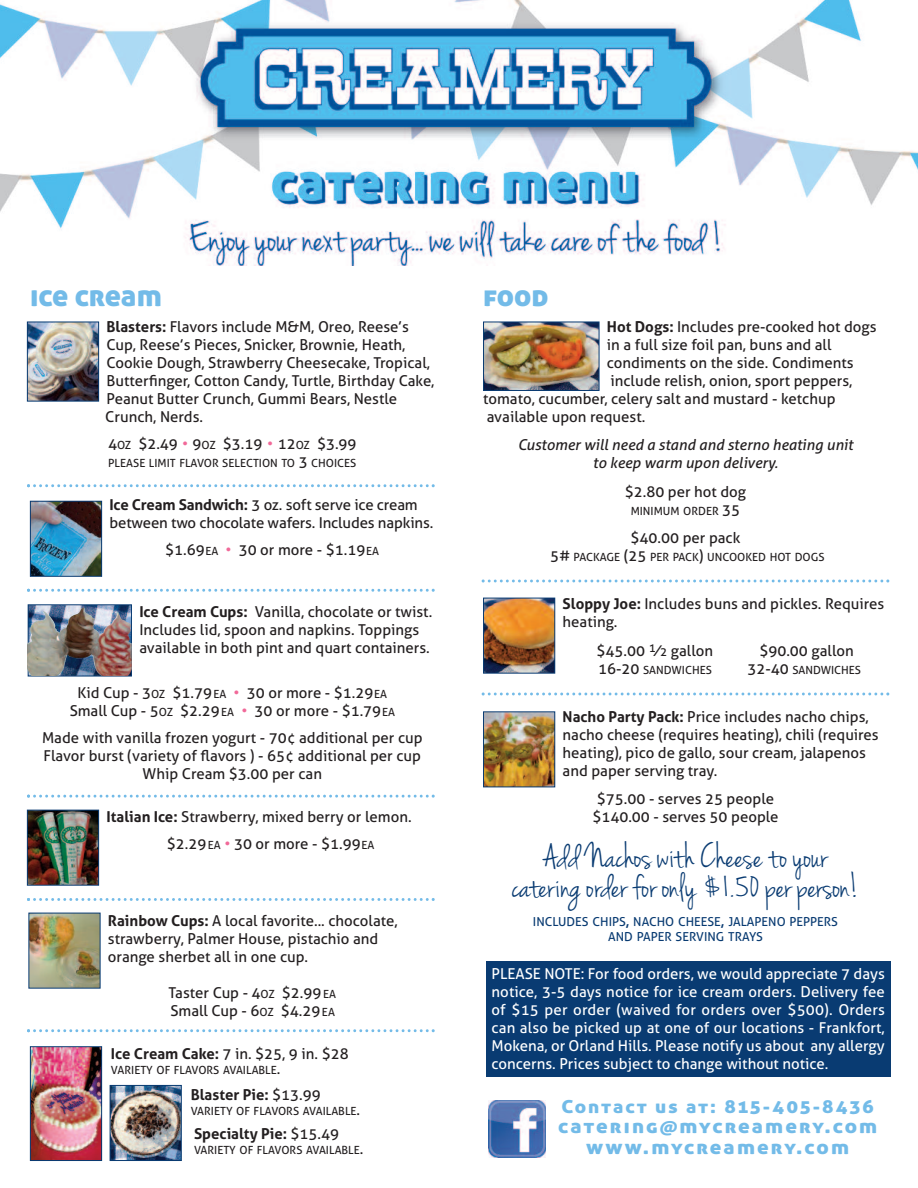
<style>
.page{position:relative;width:918px;height:1188px;background:#fff}
.page>*{position:absolute;margin:0;border:0;box-sizing:border-box;transform-origin:0 0}
.t1{font:36px/30px "Jenna Sue";color:#093b72;text-align:center}
.t2{font:30px "Aller Display";color:#73bbe8}
.t3{font:19.5px/20.1px "Aller Display";letter-spacing:.1em;color:#73bbe8;text-align:center;scale:1.1 1}
.t4{font:18px "Aller Display";letter-spacing:.095em;color:#73bbe8;scale:1.1 1}
.t5{font:15px/18px "Aller";color:#231f20}
.t6{font:15px/18px "Aller";color:#fff;text-align:justify}
.t7{font:italic 15px/18px "Aller";color:#231f20;text-align:center}
.t8{font:700 15px "Aller";color:#231f20}
.t9{font:12.3px/15px "Aller";color:#093b72;text-align:center}
.t10{font:11.25px "Aller";color:#231f20}
.s1{font-weight:700}
.s2{font-size:11.25px}
.s3{color:#f16999}
.s4{font-size:15px}
.s5{font-weight:400}
.s6{font-size:12px}
.s7{font-size:16.5px}
</style>
<div class="page">
<img style="left:1px;top:0;width:917px;height:265px">
<div style="left:486px;top:961px;width:405px;height:116px;background:#093b72"></div>
<svg style="left:482px;top:579px;width:407px;height:3px"></svg>
<svg style="left:482px;top:693px;width:407px;height:3px"></svg>
<svg style="left:27px;top:484px;width:408px;height:3px"></svg>
<svg style="left:27px;top:589px;width:408px;height:3px"></svg>
<svg style="left:27px;top:795px;width:408px;height:3px"></svg>
<svg style="left:27px;top:1029px;width:408px;height:3px"></svg>
<svg style="left:27px;top:898px;width:408px;height:3px"></svg>
<img style="left:29px;top:324px;width:68px;height:76px">
<div style="left:27px;top:322px;width:72px;height:80px;border:1px solid #093b72"></div>
<img style="left:32px;top:503px;width:68px;height:72px">
<div style="left:30px;top:501px;width:72px;height:76px;border:1px solid #093b72"></div>
<img style="left:30px;top:915px;width:68px;height:72px">
<img style="left:485px;top:324px;width:112px;height:65px">
<div style="left:483px;top:322px;width:116px;height:69px;border:1px solid #093b72"></div>
<img style="left:485px;top:600px;width:68px;height:72px">
<div style="left:483px;top:598px;width:72px;height:76px;border:1px solid #093b72"></div>
<img style="left:485px;top:713px;width:68px;height:72px">
<div style="left:483px;top:711px;width:72px;height:76px;border:1px solid #093b72"></div>
<img style="left:29px;top:812px;width:68px;height:72px">
<div style="left:27px;top:810px;width:72px;height:76px;border:1px solid #093b72"></div>
<img style="left:32px;top:1048px;width:68px;height:111px">
<div style="left:30px;top:1046px;width:72px;height:115px;border:1px solid #093b72"></div>
<img style="left:488px;top:1101px;width:57px;height:57px">
<img style="left:112px;top:1087px;width:68px;height:72px">
<div style="left:110px;top:1085px;width:72px;height:76px;border:1px solid #093b72"></div>
<img style="left:30px;top:606px;width:100px;height:2px">
<div style="left:28px;top:604px;width:104px;height:72px;border:1px solid #093b72"></div>
<img style="left:27px;top:608px;width:105px;height:68px">
<h2 class="t2" style="left:30px;top:276px;width:133px">ice cream</h2>
<p class="t5" style="left:105px;top:317px;width:331px"><span class="s1">Blasters:</span> Flavors include M&amp;M, Oreo, Reese’s Cup, Reese’s Pieces, Snicker, Brownie, Heath, Cookie Dough, Strawberry Cheesecake, Tropical, Butterfinger, Cotton Candy, Turtle, Birthday Cake, Peanut Butter Crunch, Gummi Bears, Nestle Crunch, Nerds.</p>
<p class="t5" style="left:108px;top:434px;width:250px">4<span class="s2">OZ</span> $2.49 <span class="s3">•</span> 9<span class="s2">OZ</span> $3.19 <span class="s3">•</span> 12<span class="s2">OZ</span> $3.99</p>
<p class="t10" style="left:108px;top:456px;width:250px">PLEASE LIMIT FLAVOR SELECTION TO <span class="s4">3</span> CHOICES</p>
<p class="t5" style="left:109px;top:496px;width:325px"><span class="s1">Ice Cream Sandwich:</span> 3 oz. soft serve ice cream between two chocolate wafers. Includes napkins.</p>
<p class="t5" style="left:165px;top:541px;width:216px">$1.69<span class="s2">EA</span> <span class="s3">•</span> 30 or more - $1.19<span class="s2">EA</span></p>
<p class="t5" style="left:139px;top:602px;width:294px"><span class="s1">Ice Cream Cups:</span> Vanilla, chocolate or twist.<br>Includes lid, spoon and napkins. Toppings available in both pint and quart containers.</p>
<p class="t5" style="left:70px;top:683px;width:327px;text-align:center">Kid Cup - 3<span class="s2">OZ</span> $1.79<span class="s2">EA</span> <span class="s3">•</span> 30 or more - $1.29<span class="s2">EA<br></span>Small Cup - 5<span class="s2">OZ</span> $2.29<span class="s2">EA</span> <span class="s3">•</span> 30 or more - $1.79<span class="s2">EA</span></p>
<p class="t5" style="left:42px;top:728px;width:382px;text-align:center">Made with vanilla frozen yogurt - 70¢ additional per cup<br>Flavor burst (variety of flavors ) - 65¢ additional per cup<br>Whip Cream $3.00 per can</p>
<p class="t5" style="left:167px;top:803px;width:246px;line-height:27px;text-indent:-60px"><span class="s1">Italian Ice:</span> Strawberry, mixed berry or lemon. $2.29<span class="s2">EA</span> <span class="s3">•</span> 30 or more - $1.99<span class="s2">EA</span></p>
<p class="t5" style="left:108px;top:911px;width:291px"><span class="s1">Rainbow Cups:</span> A local favorite... chocolate, strawberry, Palmer House, pistachio and orange sherbet all in one cup.</p>
<p class="t5" style="left:168px;top:983px;width:169px">Taster Cup - 4<span class="s2">OZ</span> $2.99<span class="s2">EA<br></span>Small Cup - 6<span class="s2">OZ</span> $4.29<span class="s2">EA</span></p>
<p class="t5" style="left:111px;top:1045px;width:239px"><span class="s1">Ice Cream Cake:</span> 7 in. $25, 9 in. $28</p>
<p class="t10" style="left:111px;top:1063px;width:171px">VARIETY OF FLAVORS AVAILABLE<span class="s4">.</span></p>
<p class="t8" style="left:191px;top:1085px;width:132px">Blaster Pie: <span class="s5">$13.99</span></p>
<p class="t10" style="left:191px;top:1104px;width:171px">VARIETY OF FLAVORS AVAILABLE<span class="s4">.</span></p>
<p class="t8" style="left:194px;top:1124px;width:147px">Specialty Pie: <span class="s5">$15.49</span></p>
<p class="t10" style="left:194px;top:1143px;width:171px">VARIETY OF FLAVORS AVAILABLE<span class="s4">.</span></p>
<h2 class="t2" style="left:483px;top:276px;width:67px">food</h2>
<p class="t5" style="left:607px;top:317px;width:271px"><span class="s1">Hot Dogs:</span> Includes pre-cooked hot dogs</p>
<p class="t5" style="left:607px;top:335px;width:226px">in a full size foil pan, buns and all</p>
<p class="t5" style="left:607px;top:353px;width:248px">condiments on the side. Condiments</p>
<p class="t5" style="left:611px;top:371px;width:243px">include relish, onion, sport peppers,</p>
<p class="t5" style="left:483px;top:389px;width:354px">tomato, cucumber, celery salt and mustard - ketchup</p>
<p class="t5" style="left:487px;top:407px;width:160px">available upon request.</p>
<p class="t7" style="left:518px;top:436px;width:337px">Customer will need a stand and sterno heating unit to keep warm upon delivery.</p>
<p class="t5" style="left:625px;top:482px;width:123px">$2.80 per hot dog</p>
<p class="t10" style="left:631px;top:504px;width:111px">MINIMUM ORDER <span class="s4">35</span></p>
<p class="t5" style="left:631px;top:529px;width:111px">$40.00 per pack</p>
<p class="t10" style="left:550px;top:550px;width:276px"><span class="s4">5#</span> PACKAGE <span class="s4">(25</span> PER PACK<span class="s4">)</span> UNCOOKED HOT DOGS</p>
<p class="t5" style="left:563px;top:595px;width:323px"><span class="s1">Sloppy Joe:</span> Includes buns and pickles. Requires heating.</p>
<p class="t5" style="left:597px;top:641px;width:118px">$45.00 <sup>1</sup>⁄<span class="s6">2</span> gallon</p>
<p class="t5" style="left:759px;top:641px;width:96px">$90.00 gallon</p>
<p class="t10" style="left:598px;top:663px;width:115px"><span class="s4">16-20</span> SANDWICHES</p>
<p class="t10" style="left:747px;top:663px;width:115px"><span class="s4">32-40</span> SANDWICHES</p>
<p class="t5" style="left:563px;top:707px;width:318px"><span class="s1">Nacho Party Pack:</span> Price includes nacho chips, nacho cheese (requires heating), chili (requires heating), pico de gallo, sour cream, jalapenos and paper serving tray.</p>
<p class="t5" style="left:592px;top:790px;width:188px">$75.00 - serves 25 people $140.00 - serves 50 people</p>
<h1 class="t1" style="left:512px;top:844px;width:348px">Add Nachos with Cheese to your catering order for only $1.50 per person!</h1>
<p class="t9" style="left:533px;top:914px;width:307px">INCLUDES CHIPS<span class="s7">,</span> NACHO CHEESE<span class="s7">,</span> JALAPENO PEPPERS<br>AND PAPER SERVING TRAYS</p>
<p class="t6" style="left:492px;top:964px;width:395px">PLEASE NOTE: For food orders, we would appreciate 7 days notice, 3-5 days notice for ice cream orders. Delivery fee of $15 per order (waived for orders over $500). Orders can also be picked up at one of our locations - Frankfort, Mokena, or Orland Hills. Please notify us about any allergy concerns. Prices subject to change without notice.</p>
<p class="t4" style="left:562px;top:1095px;width:285px">Contact us at: 815-405-8436</p>
<h3 class="t3" style="left:558px;top:1116px;width:292px">catering<span class="s7">@</span>mycreamery.com www.mycreamery.com</h3>
</div>
